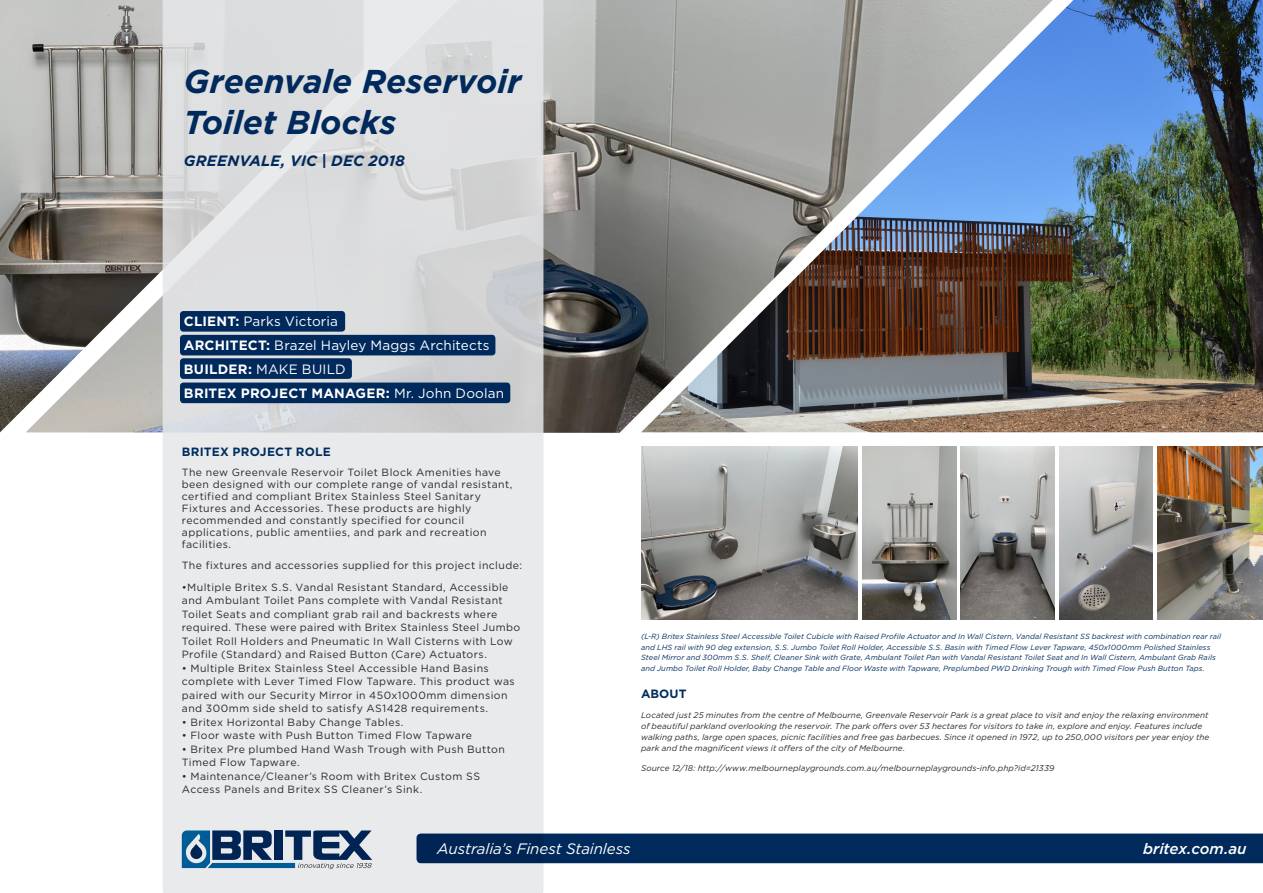
<style>
.page{position:relative;width:1263px;height:893px;background:#fff}
.page>*{position:absolute;margin:0;border:0;box-sizing:border-box;transform-origin:0 0}
.t1{font:italic 700 33px/40.5px "Gotham";color:#00295c}
.t2{font:italic 15.15px "Gotham";letter-spacing:-.01em;color:#fff}
.t3{font:italic 500 15.15px "Gotham";letter-spacing:-.005em;color:#fff}
.t4{font:italic 700 15px "Gotham";letter-spacing:.005em;color:#00295c}
.t5{font:13.5px/24px "Gotham";letter-spacing:.01em;color:#fff}
.t6{font:700 12px "Gotham";letter-spacing:.015em;color:#002e5f}
.t7{font:10.5px/13.5px "Gotham";letter-spacing:.04em;color:#2b292a}
.t8{font:italic 8.25px/11.2px "Gotham";letter-spacing:.005em;color:#2b292a}
.t9{font:italic 7.5px/10.5px "Gotham";letter-spacing:.005em;color:#002e5f}
.s1{font-weight:700}
</style>
<div class="page">
<img style="left:0;top:0;width:26px;height:432px">
<img style="left:26px;top:0;width:1027px;height:433px">
<svg style="left:163px;top:0;width:380px;height:893px;background:#e1e2e4"></svg>
<div style="left:416px;top:833px;width:847px;height:30px;background:#00295c"></div>
<svg style="left:182px;top:830px;width:190px;height:39px;background:#607d9b"></svg>
<div style="left:180px;top:311px;width:165px;height:21px;background:#00295c;border-radius:3px"></div>
<div style="left:180px;top:335px;width:315px;height:20px;background:#00295c;border-radius:3px"></div>
<div style="left:180px;top:358px;width:172px;height:21px;background:#00295c;border-radius:3px"></div>
<div style="left:180px;top:383px;width:330px;height:20px;background:#00295c;border-radius:3px"></div>
<img style="left:641px;top:0;width:622px;height:432px">
<img style="left:641px;top:446px;width:217px;height:173px">
<img style="left:862px;top:446px;width:94px;height:173px">
<img style="left:961px;top:446px;width:93px;height:173px">
<img style="left:1059px;top:446px;width:94px;height:173px">
<img style="left:1157px;top:446px;width:106px;height:173px">
<p class="t1" style="left:184px;top:61px;width:339px">Greenvale Reservoir<br>Toilet Blocks</p>
<p class="t4" style="left:184px;top:152px;width:223px">GREENVALE, VIC | DEC 2018</p>
<p class="t5" style="left:184px;top:309px;width:322px"><span class="s1">CLIENT:</span> Parks Victoria<br><span class="s1">ARCHITECT:</span> Brazel Hayley Maggs Architects<br><span class="s1">BUILDER:</span> MAKE BUILD<br><span class="s1">BRITEX PROJECT MANAGER:</span> Mr. John Doolan</p>
<p class="t6" style="left:182px;top:444px;width:151px">BRITEX PROJECT ROLE</p>
<p class="t7" style="left:182px;top:466px;width:332px;line-height:12px">The new Greenvale Reservoir Toilet Block Amenities have been designed with our complete range of vandal resistant, certified and compliant Britex Stainless Steel Sanitary Fixtures and Accessories. These products are highly recommended and constantly specified for council applications, public amentiies, and park and recreation facilities.</p>
<p class="t7" style="left:182px;top:558px;width:342px">The fixtures and accessories supplied for this project include:</p>
<p class="t7" style="left:182px;top:580px;width:340px">•Multiple Britex S.S. Vandal Resistant Standard, Accessible and Ambulant Toilet Pans complete with Vandal Resistant Toilet Seats and compliant grab rail and backrests where required. These were paired with Britex Stainless Steel Jumbo Toilet Roll Holders and Pneumatic In Wall Cisterns with Low Profile (Standard) and Raised Button (Care) Actuators.</p>
<p class="t7" style="left:182px;top:661px;width:334px">• Multiple Britex Stainless Steel Accessible Hand Basins complete with Lever Timed Flow Tapware. This product was paired with our Security Mirror in 450x1000mm dimension and 300mm side sheld to satisfy AS1428 requirements.</p>
<p class="t7" style="left:182px;top:715px;width:223px">• Britex Horizontal Baby Change Tables.</p>
<p class="t7" style="left:182px;top:729px;width:292px">• Floor waste with Push Button Timed Flow Tapware</p>
<p class="t7" style="left:182px;top:742px;width:325px">• Britex Pre plumbed Hand Wash Trough with Push Button<br>Timed Flow Tapware.</p>
<p class="t7" style="left:182px;top:769px;width:300px">• Maintenance/Cleaner’s Room with Britex Custom SS<br>Access Panels and Britex SS Cleaner’s Sink.</p>
<p class="t9" style="left:641px;top:631px;width:582px">(L-R) Britex Stainless Steel Accessible Toilet Cubicle with Raised Profile Actuator and In Wall Cistern, Vandal Resistant SS backrest with combination rear rail and LHS rail with 90 deg extension, S.S. Jumbo Toilet Roll Holder, Accessible S.S. Basin with Timed Flow Lever Tapware, 450x1000mm Polished Stainless Steel Mirror and 300mm S.S. Shelf, Cleaner Sink with Grate, Ambulant Toilet Pan with Vandal Resistant Toilet Seat and In Wall Cistern, Ambulant Grab Rails and Jumbo Toilet Roll Holder, Baby Change Table and Floor Waste with Tapware, Preplumbed PWD Drinking Trough with Timed Flow Push Button Taps.</p>
<p class="t6" style="left:641px;top:687px;width:47px">ABOUT</p>
<p class="t8" style="left:641px;top:709px;width:570px">Located just 25 minutes from the centre of Melbourne, Greenvale Reservoir Park is a great place to visit and enjoy the relaxing environment of beautiful parkland overlooking the reservoir. The park offers over 53 hectares for visitors to take in, explore and enjoy. Features include walking paths, large open spaces, picnic facilities and free gas barbecues. Since it opened in 1972, up to 250,000 visitors per year enjoy the park and the magnificent views it offers of the city of Melbourne.</p>
<p class="t8" style="left:641px;top:763px;width:415px">Source 12/18: http://www.melbourneplaygrounds.com.au/melbourneplaygrounds-info.php?id=21339</p>
<p class="t2" style="left:437px;top:840px;width:195px">Australia’s Finest Stainless</p>
<p class="t3" style="left:1143px;top:840px;width:105px">britex.com.au</p>
</div>
